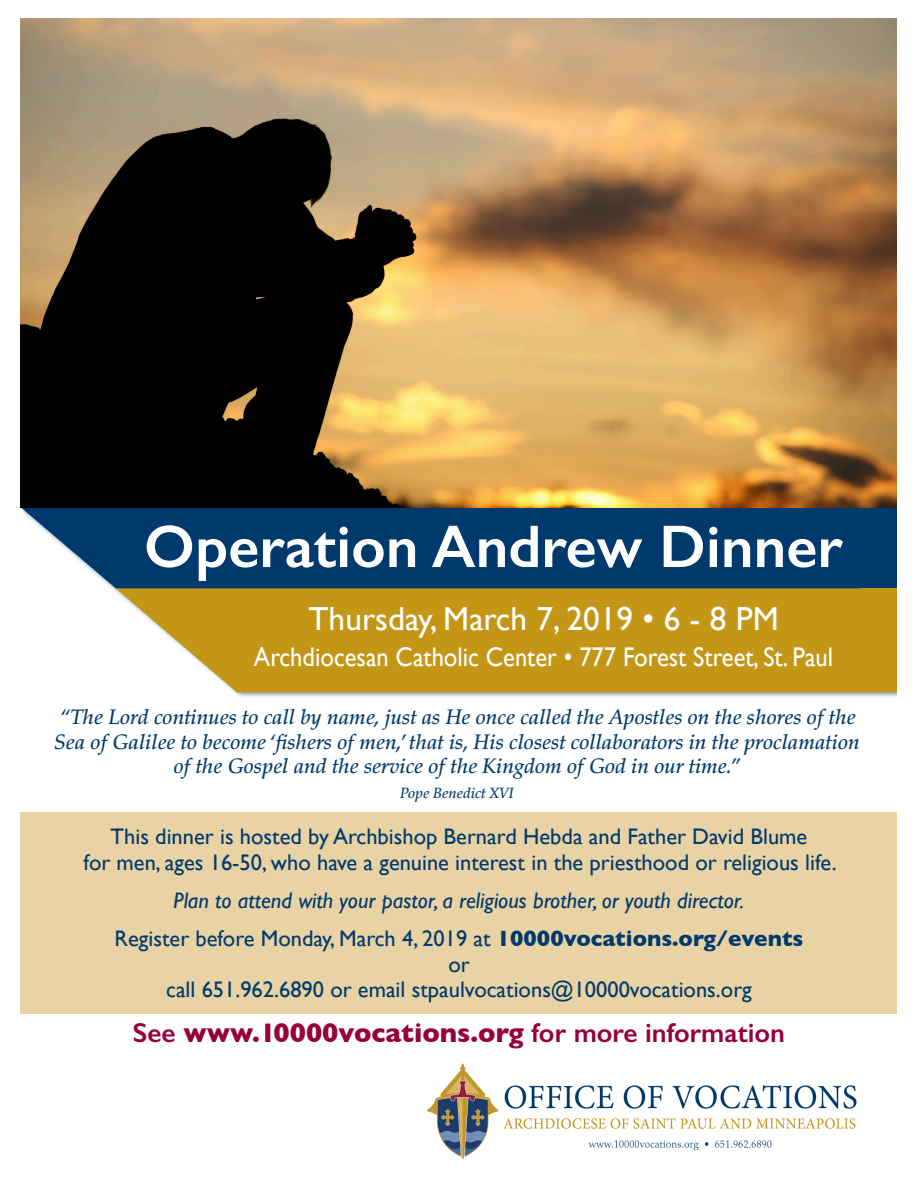
<style>
.page{position:relative;width:918px;height:1188px;background:#fff}
.page>*{position:absolute;margin:0;border:0;box-sizing:border-box;transform-origin:0 0}
.t1{font:600 60.45px "Gill Sans";color:#fff}
.t2{font:33.45px "Gill Sans";color:#fff}
.t3{font:700 27.3px "Gill Sans";color:#96013c}
.t4{font:27px "Gill Sans";color:#fff;scale:.91 1}
.t5{font:22.5px/25.5px "Gill Sans";color:#003a6d;text-align:center}
.t6{font:italic 22.5px "Gill Sans";color:#003a6d}
.t7{font:italic 500 21px/24.8px "Palatino";color:#003a6d;text-align:center}
.t8{font:italic 500 14.85px "Palatino";color:#003a6d}
.s1{font-weight:700}
.s2{font-weight:600}
</style>
<div class="page">
<div style="left:20px;top:812px;width:878px;height:202px;background:#e9d2a4"></div>
<div style="left:20px;top:495px;width:898px;height:204px;background:#003a6d;opacity:.5"></div>
<svg style="left:23px;top:588px;width:89px;height:100px"></svg>
<svg style="left:112px;top:588px;width:786px;height:104px;background:#c79e29"></svg>
<svg style="left:20px;top:507px;width:103px;height:81px;fill:#003a6d"></svg>
<div style="left:123px;top:505px;width:775px;height:83px;background:#003a6d"></div>
<img style="left:20px;top:18px;width:878px;height:489px">
<div style="left:898px;top:0;width:20px;height:1188px;background:#fff"></div>
<img style="left:427px;top:1063px;width:430px;height:97px">
<p class="t1" style="left:144px;top:510px;width:700px">Operation Andrew Dinner</p>
<p class="t2" style="left:308px;top:599px;width:472px">Thursday, March 7, 2019 • 6 - 8 PM</p>
<p class="t4" style="left:254px;top:641px;width:638px">Archdiocesan Catholic Center • 777 Forest Street, St. Paul</p>
<p class="t7" style="left:54px;top:705px;width:807px">“The Lord continues to call by name, just as He once called the Apostles on the shores of the<br>Sea of Galilee to become ‘fishers of men,’ that is, His closest collaborators in the proclamation of the Gospel and the service of the Kingdom of God in our time.”</p>
<p class="t8" style="left:400px;top:784px;width:115px">Pope Benedict XVI</p>
<p class="t5" style="left:111px;top:824px;width:698px">This dinner is hosted by Archbishop Bernard Hebda and Father David Blume</p>
<p class="t5" style="left:84px;top:849px;width:755px">for men, ages 16-50, who have a genuine interest in the priesthood or religious life.</p>
<p class="t6" style="left:174px;top:888px;width:572px">Plan to attend with your pastor, a religious brother, or youth director.</p>
<p class="t5" style="left:115px;top:926px;width:690px">Register before Monday, March 4, 2019 at <span class="s1">10000vocations.org/events </span>or</p>
<p class="t5" style="left:166px;top:977px;width:587px">call 651.962.6890 or email stpaulvocations@10000vocations.org</p>
<p class="t3" style="left:133px;top:1011px;width:654px"><span class="s2">See</span> www.10000vocations.org <span class="s2">for more information</span></p>
</div>
